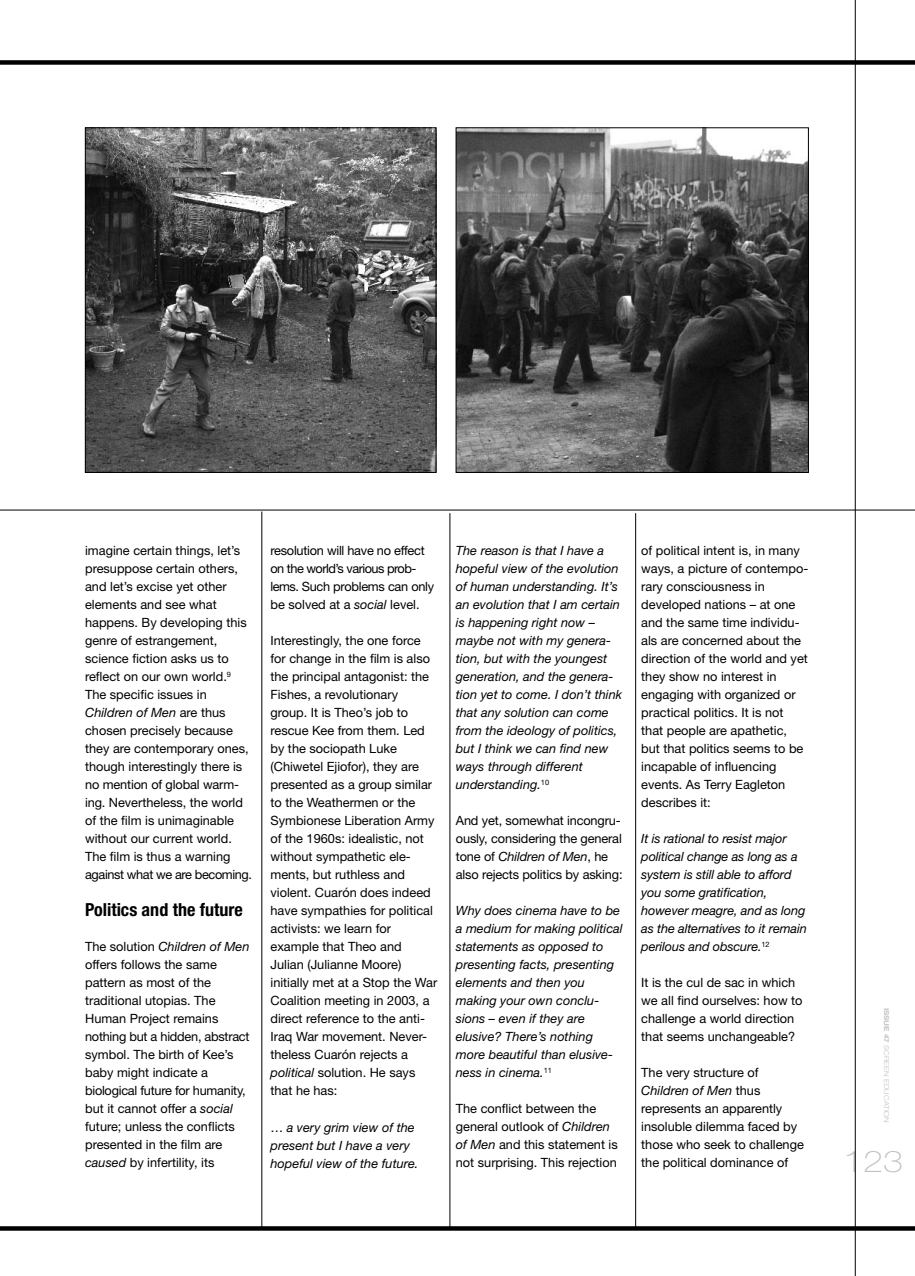
<style>
.page{position:relative;width:915px;height:1276px;background:#fff}
.page>*{position:absolute;margin:0;border:0;box-sizing:border-box;transform-origin:0 0}
.t1{font:100 30px "Helvetica Neue";color:#c1c1c1;scale:1.2 1}
.t2{font:700 condensed 18px "Helvetica Neue";color:#000}
.t3{font:12.75px/18px "Helvetica Neue";color:#000}
.t4{font:italic 12.75px/18px "Helvetica Neue";color:#000}
.t5{font:12.75px/18px "Helvetica Neue";letter-spacing:-.02em;color:#000}
.t6{font:300 6.75px "Helvetica Neue";color:#c1c1c1;scale:1.2 1}
.s1{font-style:italic}
.s2{font-style:normal}
.s3{font-weight:700}
</style>
<div class="page">
<div style="left:0;top:60px;width:914px;height:5px;background:#000"></div>
<hr style="left:0;top:510px;width:914px;height:1px;background:#000">
<svg style="left:0;top:1226px;width:914px;height:4px;background:#0e0e0e"></svg>
<hr style="left:261px;top:511px;width:1px;height:717px;background:#000">
<hr style="left:854px;top:0;width:1px;height:1276px;background:#000">
<hr style="left:449px;top:513px;width:1px;height:716px;background:#000">
<hr style="left:635px;top:513px;width:1px;height:716px;background:#000">
<img style="left:87px;top:130px;width:347px;height:340px">
<div style="left:85px;top:128px;width:351px;height:344px;border:1px solid #000"></div>
<img style="left:457px;top:130px;width:349px;height:340px">
<div style="left:455px;top:128px;width:353px;height:344px;border:1px solid #000"></div>
<p class="t3" style="left:85px;top:541px;width:168px">imagine certain things, let’s presuppose certain others, and let’s excise yet other elements and see what happens. By developing this genre of estrangement, science fiction asks us to reflect on our own world.<sup>9<br></sup>The specific issues in<br><span class="s1">Children of Men</span> are thus chosen precisely because they are contemporary ones, though interestingly there is no mention of global warm&shy;ing. Nevertheless, the world of the film is unimaginable without our current world.<br>The film is thus a warning against what we are becoming.</p>
<h2 class="t2" style="left:85px;top:899px;width:159px">Politics and the future</h2>
<p class="t3" style="left:85px;top:937px;width:166px">The solution <span class="s1">Children of Men </span>offers follows the same pattern as most of the traditional utopias. The<br>Human Project remains nothing but a hidden, abstract symbol. The birth of Kee’s baby might indicate a biological future for humanity, but it cannot offer a <span class="s1">social </span>future; unless the conflicts presented in the film are <span class="s1">caused</span> by infertility, its</p>
<p class="t5" style="left:270px;top:541px;width:165px">resolution will have no effect on the world’s various prob&shy;lems. Such problems can only be solved at a <span class="s1">social</span> level.</p>
<p class="t3" style="left:270px;top:631px;width:168px">Interestingly, the one force for change in the film is also the principal antagonist: the<br>Fishes, a revolutionary group. It is Theo’s job to rescue Kee from them. Led by the sociopath Luke (Chiwetel Ejiofor), they are presented as a group similar to the Weathermen or the<br>Symbionese Liberation Army of the 1960s: idealistic, not without sympathetic ele&shy;ments, but ruthless and violent. Cuarón does indeed have sympathies for political activists: we learn for example that Theo and<br>Julian (Julianne Moore) initially met at a Stop the War<br>Coalition meeting in 2003, a direct reference to the anti-<br>Iraq War movement. Never&shy;theless Cuarón rejects a <span class="s1">political</span> solution. He says that he has:</p>
<p class="t4" style="left:270px;top:1117px;width:149px"><span class="s2">…</span> a very grim view of the present but I have a very hopeful view of the future.</p>
<p class="t4" style="left:455px;top:541px;width:168px">The reason is that I have a hopeful view of the evolution of human understanding. It’s an evolution that I am certain is happening right now – maybe not with my genera&shy;tion, but with the youngest generation, and the genera&shy;tion yet to come. I don’t think that any solution can come from the ideology of politics, but I think we can find new ways through different understanding.<sup>10</sup></p>
<p class="t3" style="left:455px;top:811px;width:168px">And yet, somewhat incongru&shy;ously, considering the general tone of <span class="s1">Children of Men</span>, he also rejects politics by asking:</p>
<p class="t4" style="left:455px;top:901px;width:168px">Why does cinema have to be a medium for making political statements as opposed to presenting facts, presenting elements and then you making your own conclu&shy;sions – even if they are elusive? There’s nothing more beautiful than elusive&shy;ness in cinema.<sup>11</sup></p>
<p class="t3" style="left:455px;top:1099px;width:163px">The conflict between the general outlook of <span class="s1">Children of Men</span> and this statement is not surprising. This rejection</p>
<p class="t3" style="left:641px;top:541px;width:168px">of political intent is, in many ways, a picture of contempo&shy;rary consciousness in developed nations – at one and the same time individu&shy;als are concerned about the direction of the world and yet they show no interest in engaging with organized or practical politics. It is not that people are apathetic, but that politics seems to be incapable of influencing events. As Terry Eagleton describes it:</p>
<p class="t4" style="left:641px;top:829px;width:167px">It is rational to resist major political change as long as a system is still able to afford you some gratification, however meagre, and as long as the alternatives to it remain perilous and obscure.<sup>12</sup></p>
<p class="t3" style="left:641px;top:973px;width:163px">It is the cul de sac in which we all find ourselves: how to challenge a world direction that seems unchangeable?</p>
<p class="t3" style="left:641px;top:1063px;width:164px">The very structure of<br><span class="s1">Children of Men</span> thus represents an apparently insoluble dilemma faced by those who seek to challenge the political dominance of</p>
<p class="t6" style="left:890px;top:1007px;width:98px;rotate:90deg"><span class="s3">ISSUE 47</span> SCREEN EDUCATION</p>
<h1 class="t1" style="left:842px;top:1144px;width:52px">123</h1>
</div>
